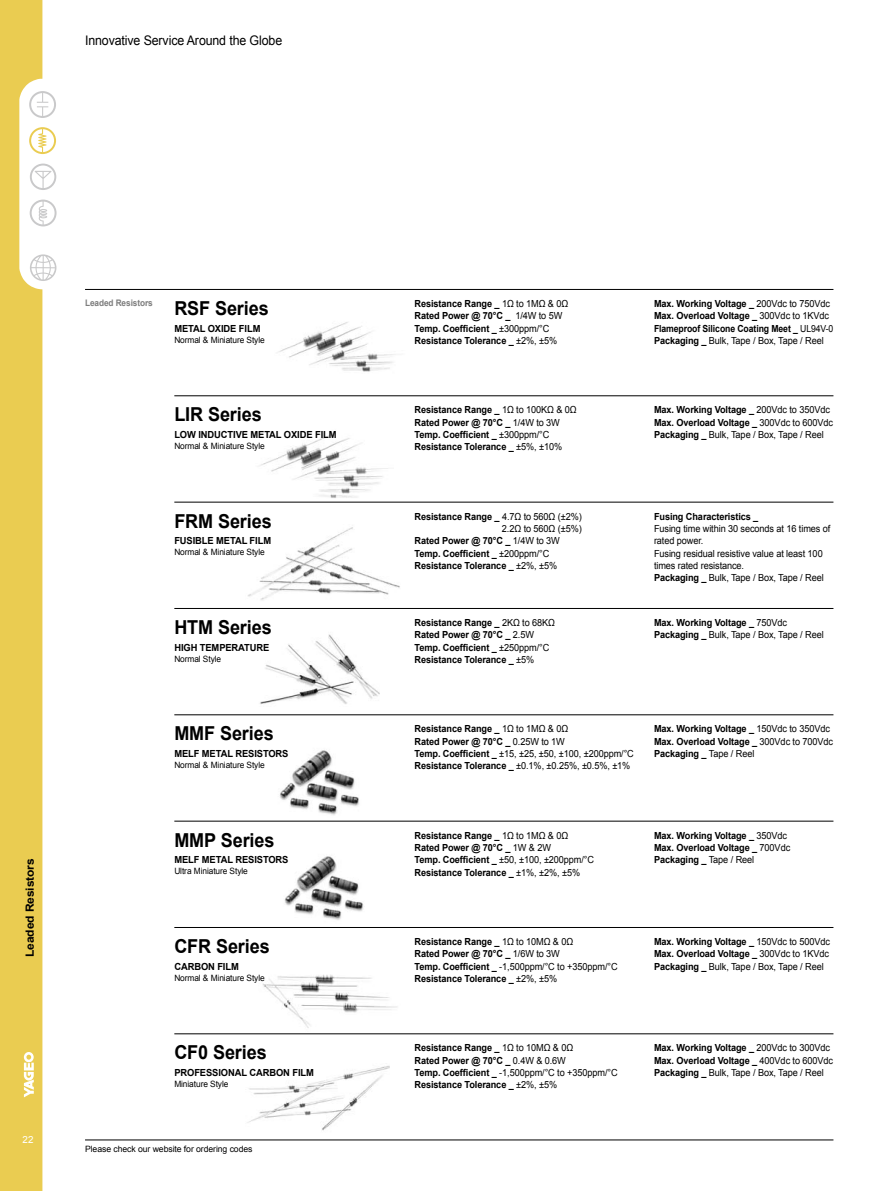
<style>
.page{position:relative;width:893px;height:1191px;background:#fff}
.page>*{position:absolute;margin:0;border:0;box-sizing:border-box;transform-origin:0 0}
.t1{font:700 19.2px "Arial";letter-spacing:-.005em;color:#000;scale:.94 1}
.t2{font:13.2px "Arial";letter-spacing:-.01em;color:#000;scale:.94 1}
.t3{font:700 11.25px "Arial";letter-spacing:-.01em;color:#000;scale:1.06 1}
.t4{font:700 9.75px/12.3px "Arial";letter-spacing:-.01em;color:#000;scale:.94 1}
.t5{font:9.75px/12.3px "Arial";letter-spacing:-.01em;color:#000;scale:.94 1}
.t6{font:700 9.75px "Arial";letter-spacing:-.01em;color:#000;scale:.96 1}
.t7{font:9.75px "Arial";color:#fff}
.t8{font:700 9px "Arial";letter-spacing:-.01em;color:#7d7d7d;scale:.92 1}
.t9{font:8.7px "Arial";letter-spacing:-.01em;color:#000;scale:.96 1}
.t10{font:8.7px "Arial";letter-spacing:-.01em;color:#000}
.s1{font-weight:400}
.s2{font-weight:700}
</style>
<div class="page">
<div style="left:0;top:0;width:42px;height:1191px;background:#eacc51"></div>
<svg style="left:29px;top:127px;width:27px;height:27px"></svg>
<svg style="left:30px;top:199px;width:27px;height:27px"></svg>
<svg style="left:29px;top:91px;width:27px;height:27px"></svg>
<svg style="left:30px;top:163px;width:26px;height:27px"></svg>
<svg style="left:30px;top:254px;width:27px;height:27px"></svg>
<svg style="left:24px;top:1052px;width:10px;height:45px"></svg>
<hr style="left:85px;top:1139px;width:748px;height:1px;background:#000">
<hr style="left:85px;top:289px;width:748px;height:1px;background:#000">
<img style="left:260px;top:634px;width:120px;height:70px">
<img style="left:255px;top:433px;width:143px;height:69px">
<img style="left:247px;top:1066px;width:143px;height:65px">
<img style="left:262px;top:974px;width:135px;height:54px">
<img style="left:284px;top:856px;width:80px;height:64px">
<img style="left:248px;top:527px;width:152px;height:73px">
<img style="left:280px;top:750px;width:79px;height:65px">
<img style="left:278px;top:322px;width:118px;height:50px">
<hr style="left:174px;top:395px;width:659px;height:1px;background:#000">
<hr style="left:174px;top:502px;width:659px;height:1px;background:#000">
<hr style="left:174px;top:608px;width:659px;height:1px;background:#000">
<hr style="left:174px;top:714px;width:659px;height:1px;background:#000">
<hr style="left:174px;top:821px;width:659px;height:1px;background:#000">
<hr style="left:174px;top:927px;width:659px;height:1px;background:#000">
<hr style="left:174px;top:1033px;width:659px;height:1px;background:#000">
<h2 class="t2" style="left:85px;top:32px;width:211px">Innovative Service Around the Globe</h2>
<p class="t3" style="left:22px;top:956px;width:94px;rotate:-90deg">Leaded Resistors</p>
<p class="t7" style="left:23px;top:1133px;width:13px">22</p>
<p class="t8" style="left:85px;top:297px;width:75px">Leaded Resistors</p>
<h1 class="t1" style="left:174px;top:296px;width:102px">RSF Series</h1>
<p class="t6" style="left:174px;top:322px;width:91px">METAL OXIDE FILM</p>
<p class="t9" style="left:174px;top:334px;width:96px">Normal &amp; Miniature Style</p>
<h1 class="t1" style="left:174px;top:402px;width:95px">LIR Series</h1>
<p class="t6" style="left:174px;top:428px;width:171px">LOW INDUCTIVE METAL OXIDE FILM</p>
<p class="t9" style="left:174px;top:440px;width:96px">Normal &amp; Miniature Style</p>
<h1 class="t1" style="left:174px;top:508px;width:105px">FRM Series</h1>
<p class="t6" style="left:174px;top:534px;width:102px">FUSIBLE METAL FILM</p>
<p class="t9" style="left:174px;top:546px;width:96px">Normal &amp; Miniature Style</p>
<h1 class="t1" style="left:174px;top:614px;width:105px">HTM Series</h1>
<p class="t6" style="left:174px;top:641px;width:101px">HIGH TEMPERATURE</p>
<p class="t9" style="left:174px;top:653px;width:50px">Normal Style</p>
<h1 class="t1" style="left:174px;top:721px;width:107px">MMF Series</h1>
<p class="t6" style="left:174px;top:747px;width:120px">MELF METAL RESISTORS</p>
<p class="t9" style="left:174px;top:759px;width:96px">Normal &amp; Miniature Style</p>
<h1 class="t1" style="left:174px;top:827px;width:108px">MMP Series</h1>
<p class="t6" style="left:174px;top:853px;width:120px">MELF METAL RESISTORS</p>
<p class="t9" style="left:174px;top:865px;width:78px">Ultra Miniature Style</p>
<h1 class="t1" style="left:174px;top:933px;width:103px">CFR Series</h1>
<p class="t6" style="left:174px;top:960px;width:69px">CARBON FILM</p>
<p class="t9" style="left:174px;top:971px;width:96px">Normal &amp; Miniature Style</p>
<h1 class="t1" style="left:174px;top:1040px;width:100px">CF0 Series</h1>
<p class="t6" style="left:174px;top:1066px;width:147px">PROFESSIONAL CARBON FILM</p>
<p class="t9" style="left:174px;top:1078px;width:58px">Miniature Style</p>
<p class="t10" style="left:85px;top:1142px;width:169px">Please check our website for ordering codes</p>
<p class="t4" style="left:415px;top:298px;width:165px">Resistance Range _ <span class="s1">1Ω to 1MΩ &amp; 0Ω<br></span>Rated Power @ 70°C _ <span class="s1">1/4W to 5W<br></span>Temp. Coefficient _ <span class="s1">±300ppm/°C<br></span>Resistance Tolerance _ <span class="s1">±2%, ±5%</span></p>
<p class="t4" style="left:654px;top:298px;width:192px">Max. Working Voltage _ <span class="s1">200Vdc to 750Vdc </span>Max. Overload Voltage _ <span class="s1">300Vdc to 1KVdc </span>Flameproof Silicone Coating Meet _ <span class="s1">UL94V-0<br></span>Packaging _ <span class="s1">Bulk, Tape / Box, Tape / Reel</span></p>
<p class="t4" style="left:415px;top:404px;width:174px">Resistance Range _ <span class="s1">1Ω to 100KΩ &amp; 0Ω<br></span>Rated Power @ 70°C _ <span class="s1">1/4W to 3W<br></span>Temp. Coefficient _ <span class="s1">±300ppm/°C<br></span>Resistance Tolerance _ <span class="s1">±5%, ±10%</span></p>
<p class="t5" style="left:654px;top:404px;width:192px"><span class="s2">Max. Working Voltage _</span> 200Vdc to 350Vdc<br><span class="s2">Max. Overload Voltage _</span> 300Vdc to 600Vdc<br><span class="s2">Packaging _</span> Bulk, Tape / Box, Tape / Reel</p>
<p class="t4" style="left:415px;top:510px;width:179px">Resistance Range _ <span class="s1">4.7Ω to 560Ω (±2%)</span></p>
<p class="t5" style="left:502px;top:522px;width:86px">2.2Ω to 560Ω (±5%)</p>
<p class="t4" style="left:415px;top:535px;width:156px">Rated Power @ 70°C _ <span class="s1">1/4W to 3W</span></p>
<p class="t4" style="left:415px;top:547px;width:145px">Temp. Coefficient _ <span class="s1">±200ppm/°C</span></p>
<p class="t4" style="left:415px;top:559px;width:153px">Resistance Tolerance _ <span class="s1">±2%, ±5%</span></p>
<p class="t4" style="left:654px;top:510px;width:113px">Fusing Characteristics _</p>
<p class="t5" style="left:654px;top:522px;width:189px">Fusing time within 30 seconds at 16 times of rated power.<br>Fusing residual resistive value at least 100 times rated resistance.<br><span class="s2">Packaging _</span> Bulk, Tape / Box, Tape / Reel</p>
<p class="t4" style="left:415px;top:617px;width:151px">Resistance Range _ <span class="s1">2KΩ to 68KΩ<br></span>Rated Power @ 70°C _ <span class="s1">2.5W<br></span>Temp. Coefficient _ <span class="s1">±250ppm/°C<br></span>Resistance Tolerance _ <span class="s1">±5%</span></p>
<p class="t4" style="left:654px;top:616px;width:182px">Max. Working Voltage _ <span class="s1">750Vdc<br></span>Packaging _ <span class="s1">Bulk, Tape / Box, Tape / Reel</span></p>
<p class="t4" style="left:415px;top:723px;width:235px">Resistance Range _ <span class="s1">1Ω to 1MΩ &amp; 0Ω<br></span>Rated Power @ 70°C _ <span class="s1">0.25W to 1W<br></span>Temp. Coefficient _ <span class="s1">±15, ±25, ±50, ±100, ±200ppm/°C </span>Resistance Tolerance _ <span class="s1">±0.1%, ±0.25%, ±0.5%, ±1%</span></p>
<p class="t4" style="left:654px;top:723px;width:192px">Max. Working Voltage _ <span class="s1">150Vdc to 350Vdc<br></span>Max. Overload Voltage _ <span class="s1">300Vdc to 700Vdc<br></span>Packaging _ <span class="s1">Tape / Reel</span></p>
<p class="t4" style="left:415px;top:829px;width:193px">Resistance Range _ <span class="s1">1Ω to 1MΩ &amp; 0Ω </span>Rated Power @ 70°C _ <span class="s1">1W &amp; 2W<br></span>Temp. Coefficient _ <span class="s1">±50, ±100, ±200ppm/°C </span>Resistance Tolerance _ <span class="s1">±1%, ±2%, ±5%</span></p>
<p class="t4" style="left:654px;top:829px;width:146px">Max. Working Voltage _ <span class="s1">350Vdc<br></span>Max. Overload Voltage _ <span class="s1">700Vdc<br></span>Packaging _ <span class="s1">Tape / Reel</span></p>
<p class="t4" style="left:415px;top:935px;width:218px">Resistance Range _ <span class="s1">1Ω to 10MΩ &amp; 0Ω<br></span>Rated Power @ 70°C _ <span class="s1">1/6W to 3W<br></span>Temp. Coefficient _ <span class="s1">-1,500ppm/°C to +350ppm/°C </span>Resistance Tolerance _ <span class="s1">±2%, ±5%</span></p>
<p class="t5" style="left:654px;top:935px;width:189px;text-align:justify"><span class="s2">Max. Working Voltage _</span> 150Vdc to 500Vdc <span class="s2">Max. Overload Voltage _</span> 300Vdc to 1KVdc <span class="s2">Packaging _</span> Bulk, Tape / Box, Tape / Reel</p>
<p class="t4" style="left:415px;top:1042px;width:218px">Resistance Range _ <span class="s1">1Ω to 10MΩ &amp; 0Ω<br></span>Rated Power @ 70°C _ <span class="s1">0.4W &amp; 0.6W<br></span>Temp. Coefficient _ <span class="s1">-1,500ppm/°C to +350ppm/°C </span>Resistance Tolerance _ <span class="s1">±2%, ±5%</span></p>
<p class="t5" style="left:654px;top:1041px;width:192px"><span class="s2">Max. Working Voltage _</span> 200Vdc to 300Vdc<br><span class="s2">Max. Overload Voltage _</span> 400Vdc to 600Vdc<br><span class="s2">Packaging _</span> Bulk, Tape / Box, Tape / Reel</p>
</div>
